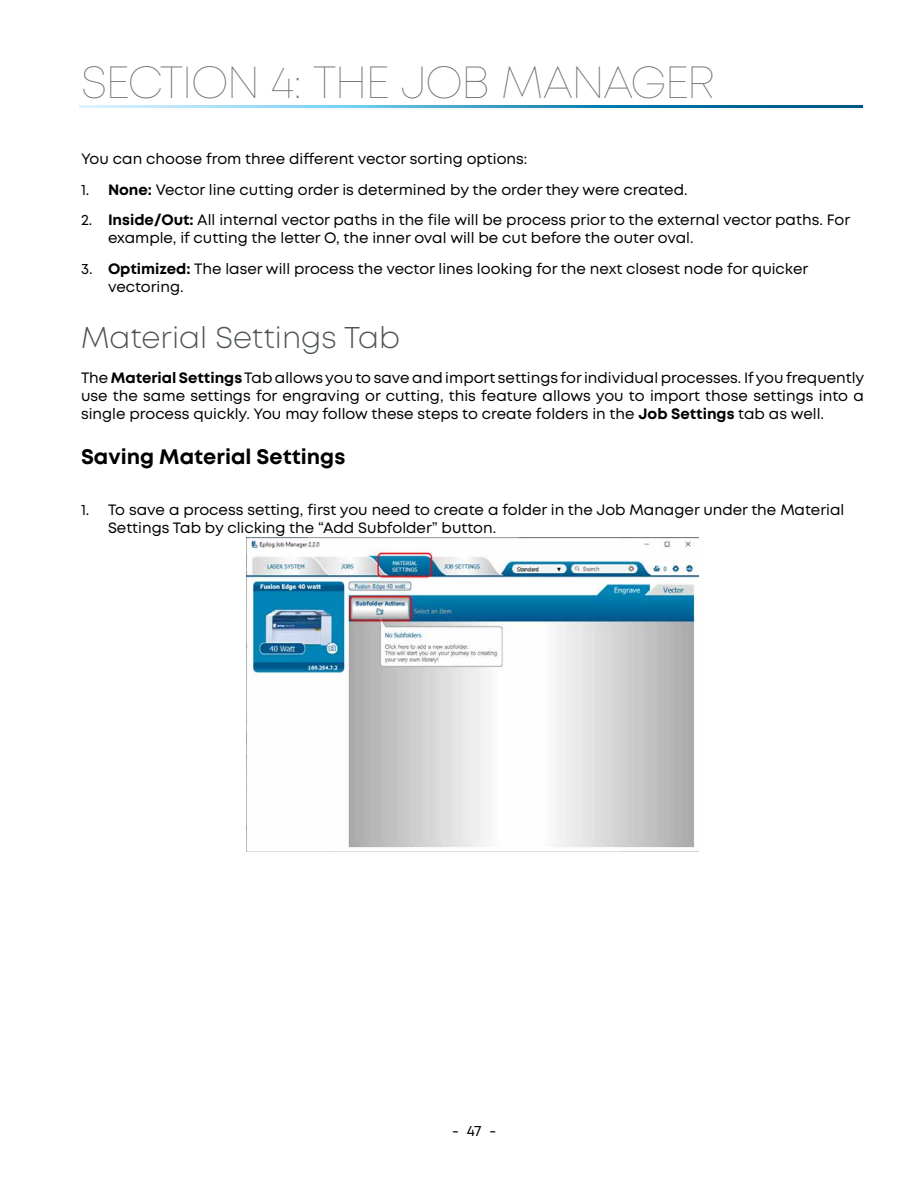
<style>
.page{position:relative;width:918px;height:1188px;background:#fff}
.page>*{position:absolute;margin:0;border:0;box-sizing:border-box;transform-origin:0 0}
.t1{font:100 45px "Mont";letter-spacing:-.04em;color:#6d6e71}
.t2{font:300 30px "Mont";color:#4d5357}
.t3{font:700 21px "Mont";color:#000}
.t4{font:15px/18px "Mont";color:#000}
.s1{font-weight:700}
</style>
<div class="page">
<img style="left:246px;top:538px;width:453px;height:314px">
<svg style="left:79px;top:106px;width:783px;height:1px"></svg>
<h1 class="t1" style="left:81px;top:55px;width:636px">SECTION 4: THE JOB MANAGER</h1>
<p class="t4" style="left:81px;top:150px;width:448px">You can choose from three different vector sorting options:</p>
<p class="t4" style="left:81px;top:181px;width:608px">1. <span class="s1">None:</span> Vector line cutting order is determined by the order they were created.</p>
<p class="t4" style="left:108px;top:211px;width:744px;text-indent:-27px">2. <span class="s1">Inside/Out:</span> All internal vector paths in the file will be process prior to the external vector paths. For example, if cutting the letter O, the inner oval will be cut before the outer oval.</p>
<p class="t4" style="left:108px;top:260px;width:702px;text-indent:-27px">3. <span class="s1">Optimized:</span> The laser will process the vector lines looking for the next closest node for quicker vectoring.</p>
<h2 class="t2" style="left:81px;top:319px;width:321px">Material Settings Tab</h2>
<p class="t4" style="left:81px;top:369px;width:785px;text-align:justify">The <span class="s1">Material Settings</span> Tab allows you to save and import settings for individual processes. If you frequently use the same settings for engraving or cutting, this feature allows you to import those settings into a single process quickly. You may follow these steps to create folders in the <span class="s1">Job Settings</span> tab as well.</p>
<h3 class="t3" style="left:81px;top:443px;width:266px">Saving Material Settings</h3>
<p class="t4" style="left:108px;top:501px;width:738px;text-indent:-27px">1. To save a process setting, first you need to create a folder in the Job Manager under the Material<br>Settings Tab by clicking the “Add Subfolder” button.</p>
<p class="t4" style="left:452px;top:1122px;width:46px">- 47 -</p>
</div>
